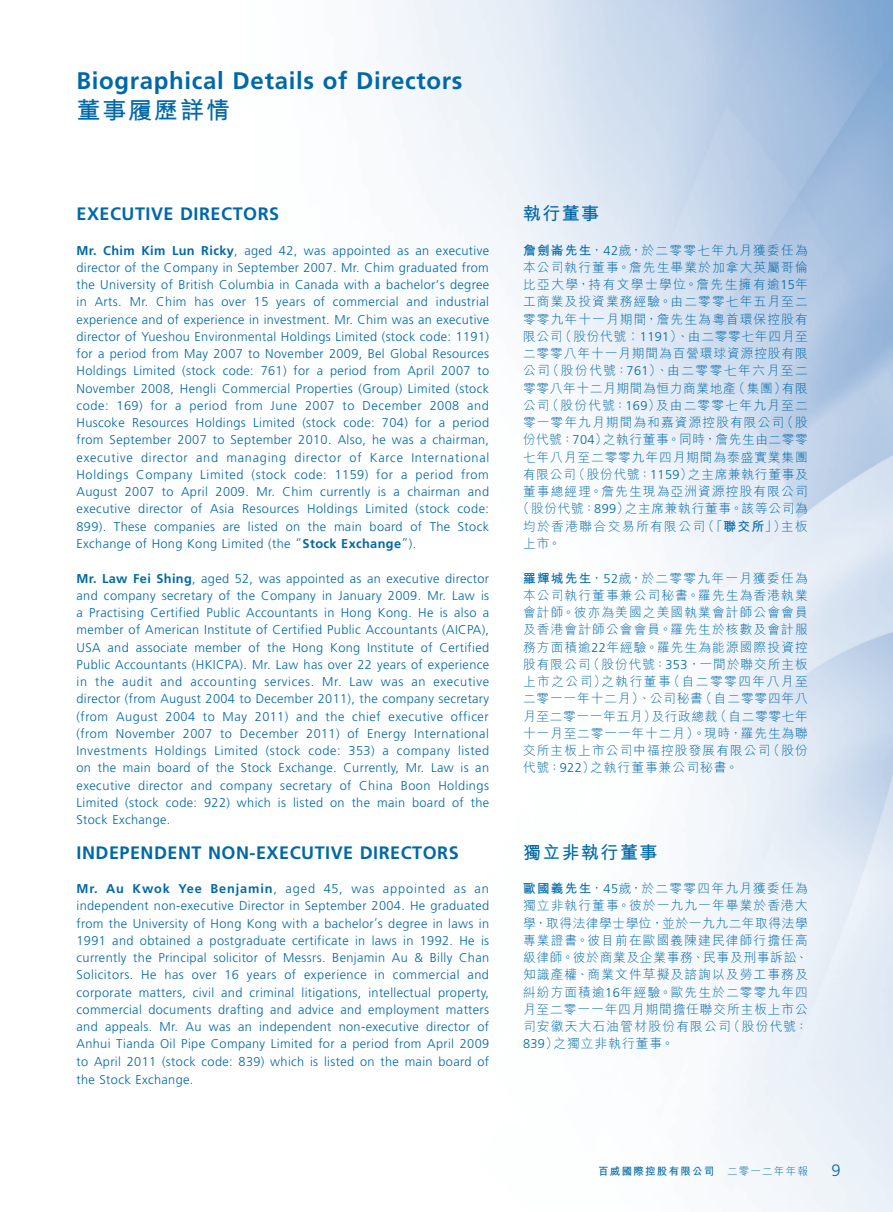
<style>
.page{position:relative;width:893px;height:1212px;background:#fff}
.page>*{position:absolute;margin:0;border:0;box-sizing:border-box;transform-origin:0 0}
.t1{font:700 24px "Frutiger LT Std";letter-spacing:.03em;color:#0068a9}
.t2{font:700 24px "M Hei HK";letter-spacing:.08em;color:#0068a9}
.Heading_1{font:700 18px "Frutiger LT Std";letter-spacing:.03em;color:#0068a9}
.C_Heading_1{font:700 18px "M Hei HK";letter-spacing:.08em;color:#0068a9}
.t3{font:300 16.5px "Frutiger LT Std";color:#0068a9}
.Body_Text{font:300 12.75px/17.2px "Frutiger LT Std";letter-spacing:.03em;color:#0068a9;text-align:justify}
.C_Body_Text{font:300 12.75px/17.2px "M Hei HK";letter-spacing:.085em;color:#0068a9;text-align:justify}
.C_Body_Text-2{font:300 12.75px "M Hei HK";letter-spacing:.05em;color:#0068a9}
.C_Body_Text-3{font:300 12.75px "M Hei HK";letter-spacing:.11em;color:#0068a9}
.C_Body_Text-4{font:300 12.75px "M Hei HK";letter-spacing:.065em;color:#0068a9}
.C_Body_Text-5{font:300 12.75px "M Hei HK";letter-spacing:.04em;color:#0068a9}
.C_Body_Text-6{font:300 12.75px "M Hei HK";letter-spacing:.115em;color:#0068a9}
.C_Body_Text-7{font:300 12.75px "M Hei HK";letter-spacing:.045em;color:#0068a9}
.t4{font:700 10.5px "M Hei HK";letter-spacing:.12em;color:#0068a9}
.s1{font-weight:700}
.s2{font-family:"Frutiger LT Std"}
.s3{font-weight:300}
</style>
<div class="page">
<p class="t1" style="left:77px;top:67px;width:387px">Biographical Details of Directors</p>
<p class="t2" style="left:77px;top:93px;width:155px">董事履歷詳情</p>
<p class="Heading_1" style="left:77px;top:203px;width:204px">EXECUTIVE DIRECTORS</p>
<p class="Body_Text" style="left:77px;top:242px;width:414px"><span class="s1">Mr. Chim Kim Lun Ricky</span>, aged 42, was appointed as an executive director of the Company in September 2007. Mr. Chim graduated from the University of British Columbia in Canada with a bachelor’s degree in Arts. Mr. Chim has over 15 years of commercial and industrial experience and of experience in investment. Mr. Chim was an executive director of Yueshou Environmental Holdings Limited (stock code: 1191) for a period from May 2007 to November 2009, Bel Global Resources Holdings Limited (stock code: 761) for a period from April 2007 to November 2008, Hengli Commercial Properties (Group) Limited (stock code: 169) for a period from June 2007 to December 2008 and Huscoke Resources Holdings Limited (stock code: 704) for a period from September 2007 to September 2010. Also, he was a chairman, executive director and managing director of Karce International Holdings Company Limited (stock code: 1159) for a period from August 2007 to April 2009. Mr. Chim currently is a chairman and executive director of Asia Resources Holdings Limited (stock code:<br>899). These companies are listed on the main board of The Stock Exchange of Hong Kong Limited (the “<span class="s1">Stock Exchange</span>”).</p>
<p class="Body_Text" style="left:77px;top:570px;width:414px"><span class="s1">Mr. Law Fei Shing</span>, aged 52, was appointed as an executive director and company secretary of the Company in January 2009. Mr. Law is a Practising Certified Public Accountants in Hong Kong. He is also a member of American Institute of Certified Public Accountants (AICPA), USA and associate member of the Hong Kong Institute of Certified Public Accountants (HKICPA). Mr. Law has over 22 years of experience in the audit and accounting services. Mr. Law was an executive director (from August 2004 to December 2011), the company secretary (from August 2004 to May 2011) and the chief executive officer (from November 2007 to December 2011) of Energy International Investments Holdings Limited (stock code: 353) a company listed on the main board of the Stock Exchange. Currently, Mr. Law is an executive director and company secretary of China Boon Holdings Limited (stock code: 922) which is listed on the main board of the Stock Exchange.</p>
<p class="Heading_1" style="left:77px;top:842px;width:384px">INDEPENDENT NON-EXECUTIVE DIRECTORS</p>
<p class="Body_Text" style="left:77px;top:880px;width:414px"><span class="s1">Mr. Au Kwok Yee Benjamin</span>, aged 45, was appointed as an independent non-executive Director in September 2004. He graduated from the University of Hong Kong with a bachelor’s degree in laws in 1991 and obtained a postgraduate certificate in laws in 1992. He is currently the Principal solicitor of Messrs. Benjamin Au &amp; Billy Chan Solicitors. He has over 16 years of experience in commercial and corporate matters, civil and criminal litigations, intellectual property, commercial documents drafting and advice and employment matters and appeals. Mr. Au was an independent non-executive director of Anhui Tianda Oil Pipe Company Limited for a period from April 2009 to April 2011 (stock code: 839) which is listed on the main board of the Stock Exchange.</p>
<p class="C_Heading_1" style="left:523px;top:200px;width:78px">執行董事</p>
<p class="C_Body_Text" style="left:523px;top:241px;width:286px"><span class="s1">詹劍崙先生</span>，<span class="s2">42</span>歲，於二零零七年九月獲委任為</p>
<p class="C_Body_Text" style="left:523px;top:258px;width:286px">本公司執行董事。詹先生畢業於加拿大英屬哥倫</p>
<p class="C_Body_Text-3" style="left:523px;top:278px;width:286px">比亞大學，持有文學士學位。詹先生擁有逾<span class="s2">15</span>年</p>
<p class="C_Body_Text" style="left:523px;top:293px;width:286px">工商業及投資業務經驗。由二零零七年五月至二</p>
<p class="C_Body_Text" style="left:523px;top:310px;width:286px">零零九年十一月期間，詹先生為粵首環保控股有</p>
<p class="C_Body_Text-2" style="left:523px;top:330px;width:286px">限公司（股份代號︰<span class="s2">1191</span>）、由二零零七年四月至</p>
<p class="C_Body_Text-4" style="left:523px;top:347px;width:286px">二零零八年十一月期間為百營環球資源控股有限</p>
<p class="C_Body_Text-6" style="left:523px;top:364px;width:286px">公司（股份代號：<span class="s2">761</span>）、由二零零七年六月至二</p>
<p class="C_Body_Text-7" style="left:523px;top:381px;width:286px">零零八年十二月期間為恒力商業地產（集團）有限</p>
<p class="C_Body_Text" style="left:523px;top:396px;width:286px">公司（股份代號：<span class="s2">169</span>）及由二零零七年九月至二</p>
<p class="C_Body_Text" style="left:523px;top:414px;width:286px">零一零年九月期間為和嘉資源控股有限公司（股</p>
<p class="C_Body_Text-5" style="left:523px;top:433px;width:286px">份代號：<span class="s2">704</span>）之執行董事。同時，詹先生由二零零</p>
<p class="C_Body_Text-4" style="left:523px;top:450px;width:286px">七年八月至二零零九年四月期間為泰盛實業集團</p>
<p class="C_Body_Text-2" style="left:523px;top:468px;width:286px">有限公司（股份代號：<span class="s2">1159</span>）之主席兼執行董事及</p>
<p class="C_Body_Text" style="left:523px;top:483px;width:286px">董事總經理。詹先生現為亞洲資源控股有限公司</p>
<p class="C_Body_Text-2" style="left:517px;top:502px;width:293px">（股份代號：<span class="s2">899</span>）之主席兼執行董事。該等公司為</p>
<p class="C_Body_Text-3" style="left:523px;top:519px;width:286px">均於香港聯合交易所有限公司（「<span class="s1">聯交所</span>」）主板</p>
<p class="C_Body_Text" style="left:523px;top:534px;width:40px">上市。</p>
<p class="C_Body_Text" style="left:523px;top:569px;width:286px"><span class="s1">羅輝城先生</span>，<span class="s2">52</span>歲，於二零零九年一月獲委任為本公司執行董事兼公司秘書。羅先生為香港執業會計師。彼亦為美國之美國執業會計師公會會員及香港會計師公會會員。羅先生於核數及會計服務方面積逾<span class="s2">22</span>年經驗。羅先生為能源國際投資控股有限公司（股份代號：<span class="s2">353</span>，一間於聯交所主板上市之公司）之執行董事（自二零零四年八月至二零一一年十二月）、公司秘書（自二零零四年八月至二零一一年五月）及行政總裁（自二零零七年十一月至二零一一年十二月）。現時，羅先生為聯交所主板上市公司中福控股發展有限公司（股份代號：<span class="s2">922</span>）之執行董事兼公司秘書。</p>
<p class="C_Heading_1" style="left:523px;top:839px;width:136px">獨立非執行董事</p>
<p class="C_Body_Text" style="left:523px;top:879px;width:286px"><span class="s1">歐國義先生</span>，<span class="s2">45</span>歲，於二零零四年九月獲委任為獨立非執行董事。彼於一九九一年畢業於香港大學，取得法律學士學位，並於一九九二年取得法學專業證書。彼目前在歐國義陳建民律師行擔任高級律師。彼於商業及企業事務、民事及刑事訴訟、知識產權、商業文件草擬及諮詢以及勞工事務及糾紛方面積逾<span class="s2">16</span>年經驗。歐先生於二零零九年四月至二零一一年四月期間擔任聯交所主板上市公司安徽天大石油管材股份有限公司（股份代號：<span class="s2">839</span>）之獨立非執行董事。</p>
<p class="t4" style="left:598px;top:1163px;width:211px">百威國際控股有限公司 <span class="s3">二零一二年年報</span></p>
<p class="t3" style="left:831px;top:1160px;width:11px">9</p>
</div>
